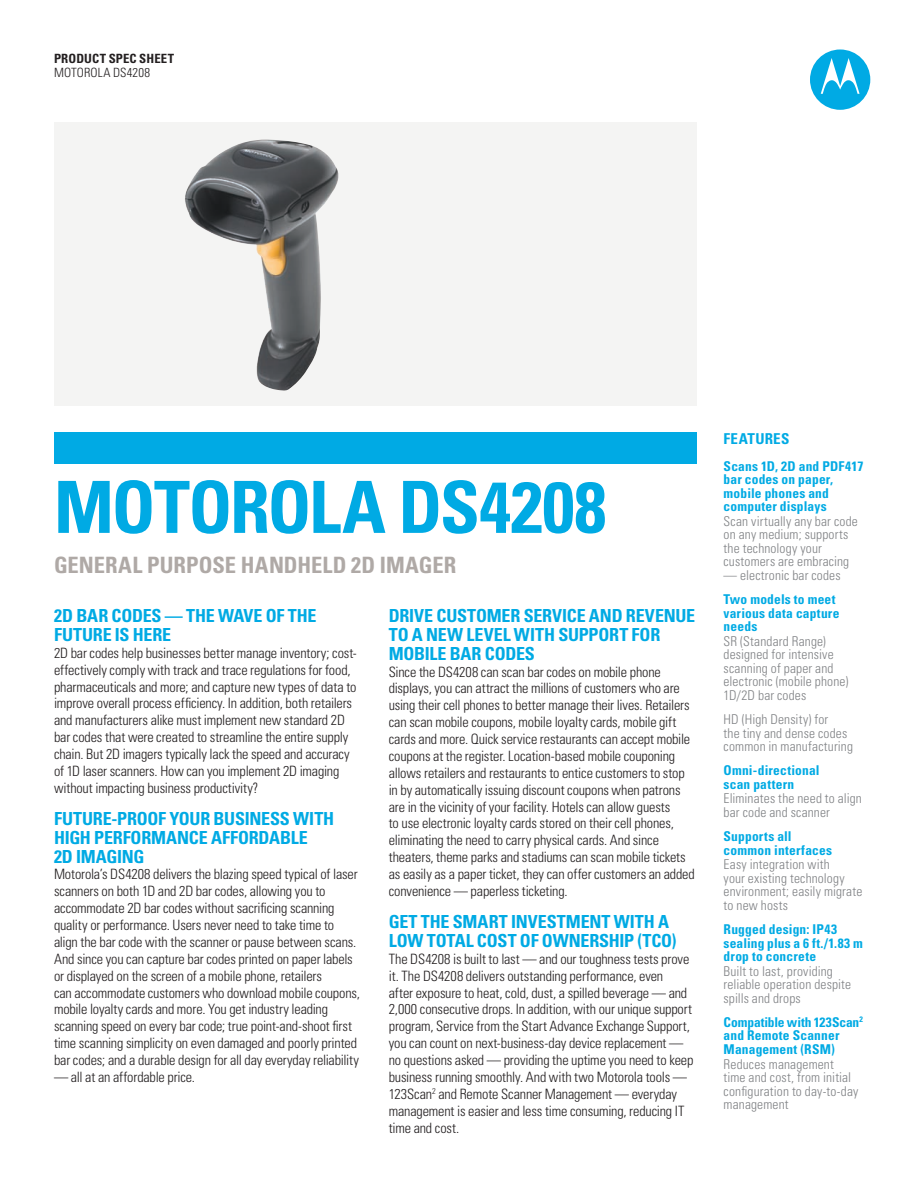
<style>
.page{position:relative;width:918px;height:1188px;background:#fff}
.page>*{position:absolute;margin:0;border:0;box-sizing:border-box;transform-origin:0 0}
.t1{font:700 condensed 72px "Univers LT Std";letter-spacing:-.02em;color:#00aae4}
.t2{font:700 condensed 22.5px "Univers LT Std";color:#afa9a6}
.Heading_1{font:700 condensed 18px/18.8px "Univers LT Std";letter-spacing:-.01em;color:#00aae4}
.t3{font:700 condensed 15px "Univers LT Std";letter-spacing:.02em;color:#00aae4}
.Body_copy{font:300 condensed 14.25px/16.8px "Univers LT Std";letter-spacing:-.01em;color:#231f20}
.Features_body{font:300 condensed 13.5px/13.5px "Univers LT Std";letter-spacing:.01em;color:#808285}
.Features_heading{font:700 condensed 13.5px/13.5px "Univers LT Std";letter-spacing:.015em;color:#00aae4}
.t4{font:700 condensed 12.75px/14.2px "Univers LT Std";letter-spacing:.01em;color:#231f20}
.s1{font-weight:300}
</style>
<div class="page">
<div style="left:54px;top:433px;width:643px;height:31px;background:#00aae4"></div>
<div style="left:54px;top:122px;width:643px;height:284px;background:#f4f4f3"></div>
<div style="left:810px;top:49px;width:60px;height:61px;background:#00aae4;border-radius:50%"></div>
<svg style="left:821px;top:58px;width:39px;height:36px"></svg>
<img style="left:185px;top:140px;width:154px;height:251px">
<p class="t4" style="left:54px;top:52px;width:122px">PRODUCT SPEC SHEET<br><span class="s1">MOTOROLA DS4208</span></p>
<p class="t1" style="left:54px;top:463px;width:554px">MOTOROLA DS4208</p>
<p class="t2" style="left:54px;top:552px;width:404px">GENERAL PURPOSE HANDHELD 2D IMAGER</p>
<p class="Heading_1" style="left:54px;top:606px;width:264px">2D BAR CODES — THE WAVE OF THE<br>FUTURE IS HERE</p>
<p class="Body_copy" style="left:54px;top:644px;width:304px">2D bar codes help businesses better manage inventory; cost&shy;effectively comply with track and trace regulations for food, pharmaceuticals and more; and capture new types of data to improve overall process efficiency. In addition, both retailers and manufacturers alike must implement new standard 2D bar codes that were created to streamline the entire supply chain. But 2D imagers typically lack the speed and accuracy of 1D laser scanners. How can you implement 2D imaging without impacting business productivity?</p>
<p class="Heading_1" style="left:54px;top:809px;width:282px">FUTURE-PROOF YOUR BUSINESS WITH<br>HIGH PERFORMANCE AFFORDABLE<br>2D IMAGING</p>
<p class="Body_copy" style="left:54px;top:866px;width:307px">Motorola’s DS4208 delivers the blazing speed typical of laser scanners on both 1D and 2D bar codes, allowing you to accommodate 2D bar codes without sacrificing scanning quality or performance. Users never need to take time to align the bar code with the scanner or pause between scans.<br>And since you can capture bar codes printed on paper labels or displayed on the screen of a mobile phone, retailers<br>can accommodate customers who download mobile coupons, mobile loyalty cards and more. You get industry leading scanning speed on every bar code; true point-and-shoot first time scanning simplicity on even damaged and poorly printed bar codes; and a durable design for all day everyday reliability</p>
<p class="Body_copy" style="left:54px;top:1068px;width:143px">— all at an affordable price.</p>
<p class="Heading_1" style="left:389px;top:606px;width:308px">DRIVE CUSTOMER SERVICE AND REVENUE<br>TO A NEW LEVEL WITH SUPPORT FOR<br>MOBILE BAR CODES</p>
<p class="Body_copy" style="left:389px;top:663px;width:308px">Since the DS4208 can scan bar codes on mobile phone displays, you can attract the millions of customers who are using their cell phones to better manage their lives. Retailers can scan mobile coupons, mobile loyalty cards, mobile gift cards and more. Quick service restaurants can accept mobile coupons at the register. Location-based mobile couponing allows retailers and restaurants to entice customers to stop in by automatically issuing discount coupons when patrons are in the vicinity of your facility. Hotels can allow guests<br>to use electronic loyalty cards stored on their cell phones, eliminating the need to carry physical cards. And since theaters, theme parks and stadiums can scan mobile tickets as easily as a paper ticket, they can offer customers an added convenience — paperless ticketing.</p>
<p class="Heading_1" style="left:389px;top:912px;width:289px">GET THE SMART INVESTMENT WITH A<br>LOW TOTAL COST OF OWNERSHIP (TCO)</p>
<p class="Body_copy" style="left:389px;top:950px;width:306px">The DS4208 is built to last — and our toughness tests prove it. The DS4208 delivers outstanding performance, even<br>after exposure to heat, cold, dust, a spilled beverage — and 2,000 consecutive drops. In addition, with our unique support program, Service from the Start Advance Exchange Support, you can count on next-business-day device replacement — no questions asked — providing the uptime you need to keep business running smoothly. And with two Motorola tools — 123Scan<sup>2</sup> and Remote Scanner Management — everyday management is easier and less time consuming, reducing IT time and cost.</p>
<p class="t3" style="left:724px;top:429px;width:67px">FEATURES</p>
<p class="Features_heading" style="left:724px;top:459px;width:141px">Scans 1D, 2D and PDF417 bar codes on paper, mobile phones and computer displays</p>
<p class="Features_body" style="left:724px;top:514px;width:136px">Scan virtually any bar code on any medium; supports the technology your customers are embracing</p>
<p class="Features_body" style="left:724px;top:568px;width:119px">— electronic bar codes</p>
<p class="Features_heading" style="left:724px;top:593px;width:117px">Two models to meet various data capture needs</p>
<p class="Features_body" style="left:724px;top:634px;width:126px">SR (Standard Range) designed for intensive scanning of paper and electronic (mobile phone)<br>1D/2D bar codes</p>
<p class="Features_body" style="left:724px;top:713px;width:131px">HD (High Density) for<br>the tiny and dense codes common in manufacturing</p>
<p class="Features_heading" style="left:724px;top:764px;width:98px">Omni-directional scan pattern</p>
<p class="Features_body" style="left:724px;top:792px;width:140px">Eliminates the need to align bar code and scanner</p>
<p class="Features_heading" style="left:724px;top:830px;width:110px">Supports all common interfaces</p>
<p class="Features_body" style="left:724px;top:858px;width:140px">Easy integration with<br>your existing technology environment; easily migrate to new hosts</p>
<p class="Features_heading" style="left:724px;top:923px;width:141px">Rugged design: IP43 sealing plus a 6 ft./1.83 m drop to concrete</p>
<p class="Features_body" style="left:724px;top:964px;width:129px">Built to last, providing reliable operation despite spills and drops</p>
<p class="Features_heading" style="left:724px;top:1015px;width:141px">Compatible with 123Scan<sup>2 </sup>and Remote Scanner<br>Management (RSM)</p>
<p class="Features_body" style="left:724px;top:1057px;width:136px">Reduces management time and cost, from initial configuration to day-to-day management</p>
</div>
